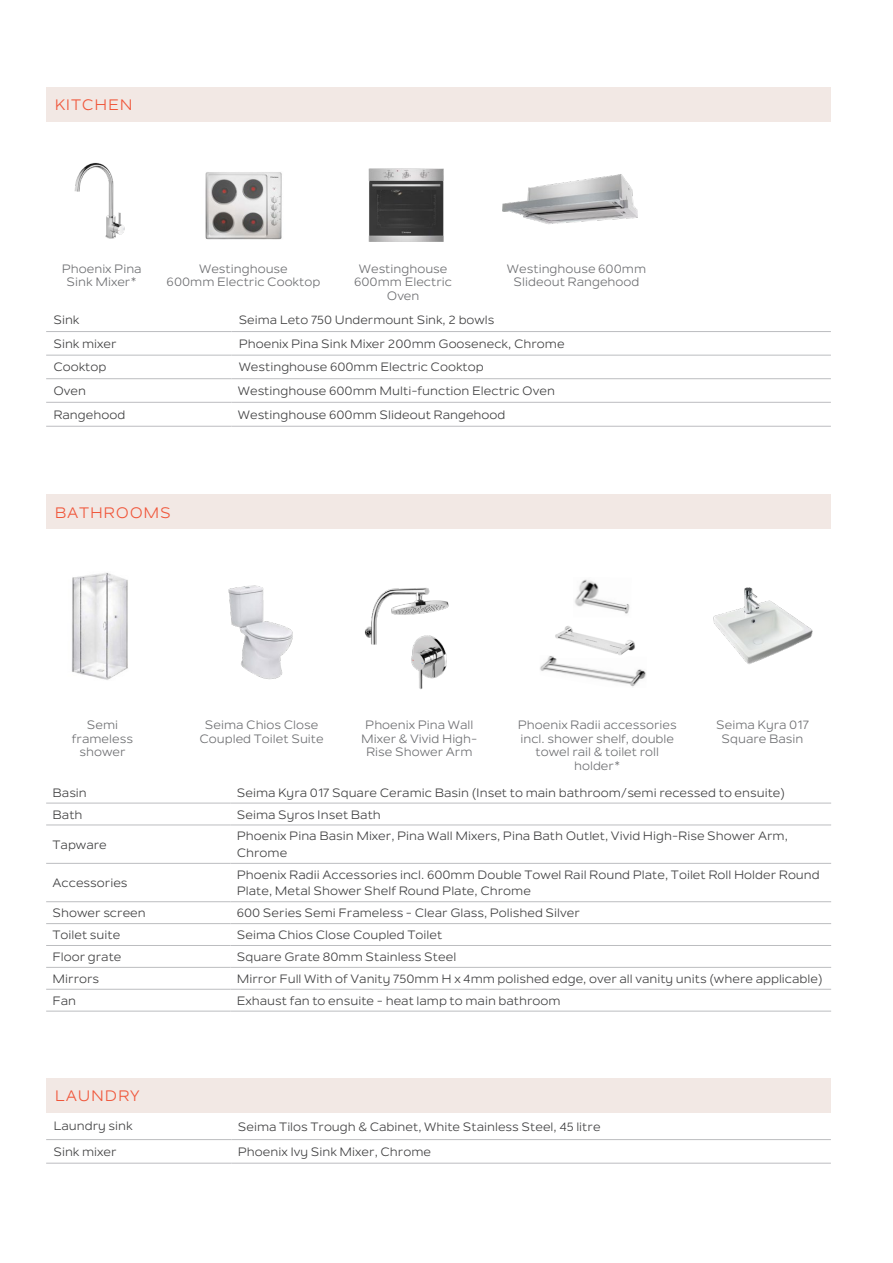
<style>
.page{position:relative;width:893px;height:1263px;background:#fff}
.page>*{position:absolute;margin:0;border:0;box-sizing:border-box;transform-origin:0 0}
.t1{font:15px "Nolan";letter-spacing:.05em;color:#f0563a}
.table_text{font:12px/16.5px "Nolan";color:#3e3e3f}
.subline{font:12px/13.5px "Nolan";color:#6c6d70;text-align:center}
.table_text-2{font:11.85px "Nolan";color:#3e3e3f}
</style>
<div class="page">
<hr style="left:46px;top:402px;width:185px;height:1px;background:#bcbdc0">
<hr style="left:231px;top:426px;width:600px;height:1px;background:#bcbdc0">
<hr style="left:46px;top:331px;width:185px;height:1px;background:#bcbdc0">
<hr style="left:231px;top:331px;width:600px;height:1px;background:#bcbdc0">
<hr style="left:46px;top:355px;width:185px;height:1px;background:#bcbdc0">
<hr style="left:231px;top:355px;width:600px;height:1px;background:#bcbdc0">
<hr style="left:46px;top:378px;width:185px;height:1px;background:#bcbdc0">
<hr style="left:231px;top:378px;width:600px;height:1px;background:#bcbdc0">
<hr style="left:231px;top:402px;width:600px;height:1px;background:#bcbdc0">
<hr style="left:46px;top:426px;width:185px;height:1px;background:#bcbdc0">
<img style="left:74px;top:162px;width:51px;height:77px">
<img style="left:205px;top:172px;width:77px;height:68px">
<img style="left:368px;top:168px;width:76px;height:73px">
<img style="left:502px;top:174px;width:135px;height:50px">
<hr style="left:46px;top:1011px;width:184px;height:1px;background:#bcbdc0">
<hr style="left:230px;top:1011px;width:601px;height:1px;background:#bcbdc0">
<hr style="left:46px;top:989px;width:184px;height:1px;background:#bcbdc0">
<hr style="left:230px;top:989px;width:601px;height:1px;background:#bcbdc0">
<hr style="left:46px;top:967px;width:184px;height:1px;background:#bcbdc0">
<hr style="left:230px;top:967px;width:601px;height:1px;background:#bcbdc0">
<hr style="left:46px;top:945px;width:184px;height:1px;background:#bcbdc0">
<hr style="left:230px;top:945px;width:601px;height:1px;background:#bcbdc0">
<hr style="left:46px;top:923px;width:184px;height:1px;background:#bcbdc0">
<hr style="left:230px;top:923px;width:601px;height:1px;background:#bcbdc0">
<hr style="left:46px;top:901px;width:184px;height:1px;background:#bcbdc0">
<hr style="left:230px;top:901px;width:601px;height:1px;background:#bcbdc0">
<hr style="left:46px;top:863px;width:184px;height:1px;background:#bcbdc0">
<hr style="left:230px;top:863px;width:601px;height:1px;background:#bcbdc0">
<hr style="left:46px;top:825px;width:184px;height:1px;background:#bcbdc0">
<hr style="left:230px;top:825px;width:601px;height:1px;background:#bcbdc0">
<hr style="left:46px;top:803px;width:184px;height:1px;background:#bcbdc0">
<hr style="left:230px;top:803px;width:601px;height:1px;background:#bcbdc0">
<div style="left:46px;top:495px;width:785px;height:34px;background:#f2e8e4"></div>
<div style="left:46px;top:88px;width:785px;height:34px;background:#f2e8e4"></div>
<div style="left:46px;top:1078px;width:785px;height:34px;background:#f2e8e4"></div>
<hr style="left:46px;top:1139px;width:185px;height:1px;background:#bcbdc0">
<hr style="left:231px;top:1139px;width:600px;height:1px;background:#bcbdc0">
<hr style="left:231px;top:1163px;width:600px;height:1px;background:#bcbdc0">
<hr style="left:46px;top:1163px;width:185px;height:1px;background:#bcbdc0">
<img style="left:228px;top:585px;width:65px;height:95px">
<img style="left:72px;top:573px;width:56px;height:107px">
<img style="left:574px;top:579px;width:56px;height:35px">
<img style="left:540px;top:656px;width:106px;height:31px">
<img style="left:554px;top:626px;width:81px;height:32px">
<img style="left:713px;top:587px;width:100px;height:77px">
<img style="left:411px;top:662px;width:36px;height:27px">
<img style="left:364px;top:588px;width:85px;height:74px">
<p class="t1" style="left:55px;top:96px;width:79px">KITCHEN</p>
<p class="subline" style="left:62px;top:262px;width:81px">Phoenix Pina<br>Sink Mixer*</p>
<p class="subline" style="left:354px;top:262px;width:99px">Westinghouse<br>600mm Electric<br>Oven</p>
<p class="subline" style="left:507px;top:262px;width:141px">Westinghouse 600mm<br>Slideout Rangehood</p>
<p class="subline" style="left:167px;top:262px;width:155px">Westinghouse<br>600mm Electric Cooktop</p>
<p class="table_text" style="left:53px;top:312px;width:28px">Sink</p>
<p class="table_text-2" style="left:239px;top:313px;width:257px">Seima Leto 750 Undermount Sink, 2 bowls</p>
<p class="table_text" style="left:53px;top:336px;width:65px">Sink mixer</p>
<p class="table_text" style="left:239px;top:336px;width:327px">Phoenix Pina Sink Mixer 200mm Gooseneck, Chrome</p>
<p class="table_text" style="left:53px;top:359px;width:55px">Cooktop</p>
<p class="table_text" style="left:239px;top:359px;width:247px">Westinghouse 600mm Electric Cooktop</p>
<p class="table_text" style="left:53px;top:383px;width:34px">Oven</p>
<p class="table_text" style="left:238px;top:383px;width:319px">Westinghouse 600mm Multi-function Electric Oven</p>
<p class="table_text" style="left:53px;top:406px;width:73px">Rangehood</p>
<p class="table_text" style="left:238px;top:407px;width:269px">Westinghouse 600mm Slideout Rangehood</p>
<p class="t1" style="left:55px;top:503px;width:118px">BATHROOMS</p>
<p class="subline" style="left:72px;top:719px;width:63px">Semi frameless shower</p>
<p class="subline" style="left:199px;top:719px;width:126px">Seima Chios Close<br>Coupled Toilet Suite</p>
<p class="subline" style="left:361px;top:719px;width:118px">Phoenix Pina Wall<br>Mixer &amp; Vivid High-<br>Rise Shower Arm</p>
<p class="subline" style="left:518px;top:719px;width:161px">Phoenix Radii accessories incl. shower shelf, double towel rail &amp; toilet roll holder*</p>
<p class="subline" style="left:716px;top:719px;width:94px">Seima Kyra 017<br>Square Basin</p>
<p class="table_text" style="left:53px;top:784px;width:36px">Basin</p>
<p class="table_text" style="left:237px;top:784px;width:550px">Seima Kyra 017 Square Ceramic Basin (Inset to main bathroom/semi recessed to ensuite)</p>
<p class="table_text" style="left:53px;top:806px;width:32px">Bath</p>
<p class="table_text" style="left:237px;top:806px;width:146px">Seima Syros Inset Bath</p>
<p class="table_text" style="left:53px;top:836px;width:56px">Tapware</p>
<p class="table_text" style="left:237px;top:828px;width:553px">Phoenix Pina Basin Mixer, Pina Wall Mixers, Pina Bath Outlet, Vivid High-Rise Shower Arm,<br>Chrome</p>
<p class="table_text" style="left:53px;top:875px;width:77px">Accessories</p>
<p class="table_text" style="left:237px;top:867px;width:584px">Phoenix Radii Accessories incl. 600mm Double Towel Rail Round Plate, Toilet Roll Holder Round<br>Plate, Metal Shower Shelf Round Plate, Chrome</p>
<p class="table_text" style="left:53px;top:905px;width:95px">Shower screen</p>
<p class="table_text" style="left:237px;top:905px;width:345px">600 Series Semi Frameless - Clear Glass, Polished Silver</p>
<p class="table_text" style="left:53px;top:927px;width:69px">Toilet suite</p>
<p class="table_text" style="left:237px;top:927px;width:207px">Seima Chios Close Coupled Toilet</p>
<p class="table_text" style="left:53px;top:949px;width:70px">Floor grate</p>
<p class="table_text" style="left:237px;top:949px;width:221px">Square Grate 80mm Stainless Steel</p>
<p class="table_text" style="left:53px;top:971px;width:48px">Mirrors</p>
<p class="table_text" style="left:237px;top:971px;width:587px">Mirror Full With of Vanity 750mm H x 4mm polished edge, over all vanity units (where applicable)</p>
<p class="table_text" style="left:53px;top:992px;width:25px">Fan</p>
<p class="table_text" style="left:237px;top:992px;width:325px">Exhaust fan to ensuite - heat lamp to main bathroom</p>
<p class="t1" style="left:55px;top:1087px;width:86px">LAUNDRY</p>
<p class="table_text" style="left:53px;top:1117px;width:81px">Laundry sink</p>
<p class="table_text" style="left:238px;top:1119px;width:364px">Seima Tilos Trough &amp; Cabinet, White Stainless Steel, 45 litre</p>
<p class="table_text" style="left:53px;top:1144px;width:65px">Sink mixer</p>
<p class="table_text" style="left:238px;top:1144px;width:195px">Phoenix Ivy Sink Mixer, Chrome</p>
</div>
